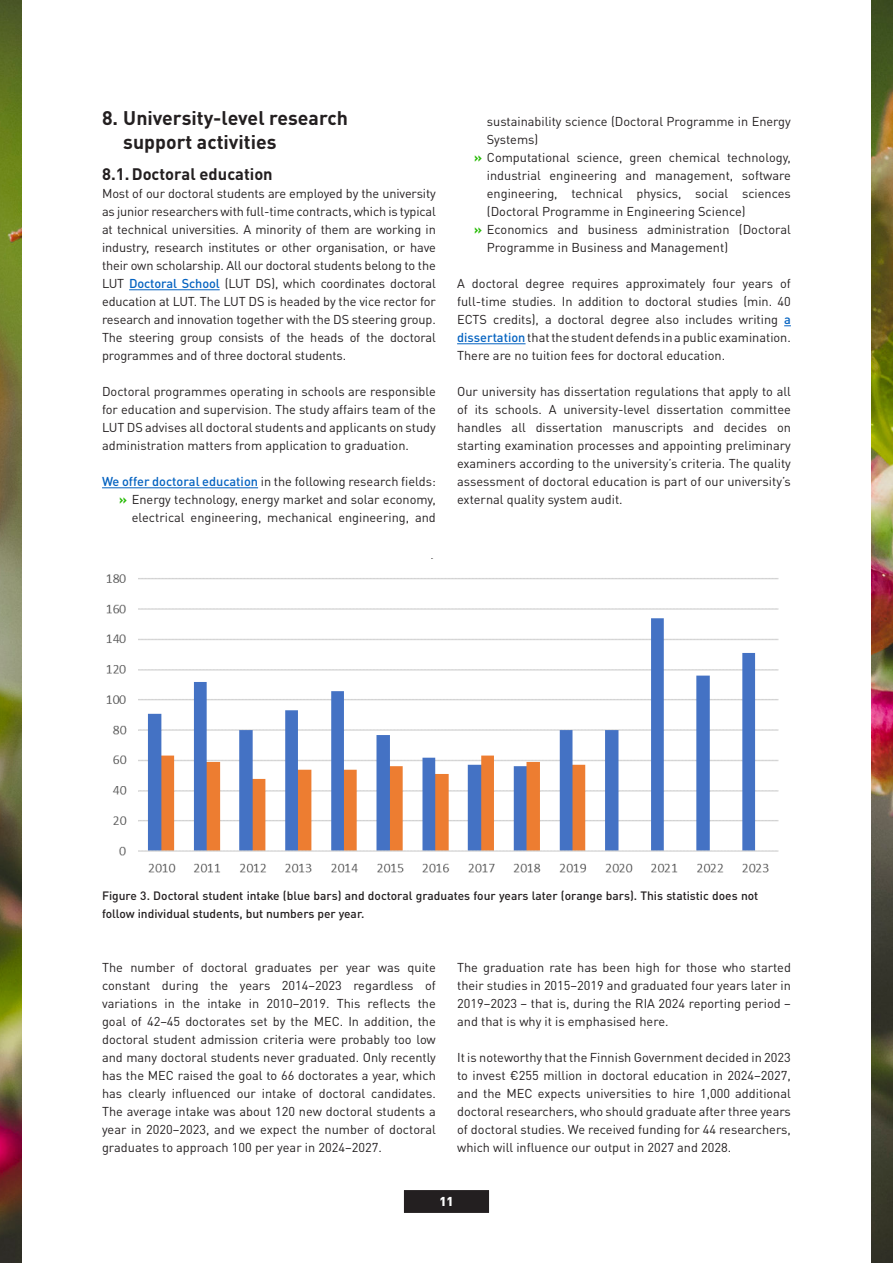
<style>
.page{position:relative;width:893px;height:1263px;background:#fff}
.page>*{position:absolute;margin:0;border:0;box-sizing:border-box;transform-origin:0 0}
.t1{font:700 19.5px/24px "DIN Pro";color:#231f20}
.t2{font:700 16.5px "DIN Pro";color:#231f20}
.p___Leipis{font:12.75px/18px "DIN Pro";color:#231f20;text-align:justify}
.Sivunumero{font:900 12.75px "DIN Pro";color:#fff}
.p___Kuvateksti{font:500 12px/18px "DIN Pro";color:#231f20}
.s1{font-weight:500;color:#0563c1}
.s2{font-weight:700;color:#23b900}
</style>
<div class="page">
<hr style="left:129px;top:289px;width:91px;height:1px;background:#0563c1">
<hr style="left:102px;top:487px;width:156px;height:1px;background:#0563c1">
<hr style="left:457px;top:343px;width:69px;height:1px;background:#0563c1">
<img style="left:106px;top:558px;width:673px;height:315px">
<img style="left:0;top:0;width:21px;height:1263px">
<img style="left:872px;top:0;width:21px;height:1263px">
<div style="left:404px;top:1190px;width:85px;height:23px;background:#231f20"></div>
<p class="t1" style="left:123px;top:104px;width:226px;text-indent:-21px">8. University-level research support activities</p>
<p class="t2" style="left:102px;top:160px;width:172px">8.1.Doctoral education</p>
<p class="p___Leipis" style="left:102px;top:183px;width:335px">Most of our doctoral students are employed by the university as junior researchers with full-time contracts, which is typical at technical universities. A minority of them are working in industry, research institutes or other organisation, or have their own scholarship. All our doctoral students belong to the LUT <span class="s1">Doctoral School</span> (LUT DS), which coordinates doctoral education at LUT. The LUT DS is headed by the vice rector for research and innovation together with the DS steering group.<br>The steering group consists of the heads of the doctoral programmes and of three doctoral students.</p>
<p class="p___Leipis" style="left:102px;top:381px;width:335px">Doctoral programmes operating in schools are responsible for education and supervision. The study affairs team of the LUT DS advises all doctoral students and applicants on study administration matters from application to graduation.</p>
<p class="p___Leipis" style="left:102px;top:471px;width:335px"><span class="s1">We offer doctoral education</span> in the following research fields:</p>
<p class="p___Leipis" style="left:119px;top:489px;width:318px;text-align:right"><span class="s2">»</span> Energy technology, energy market and solar economy, electrical engineering, mechanical engineering, and</p>
<p class="p___Leipis" style="left:487px;top:111px;width:306px">sustainability science (Doctoral Programme in Energy<br>Systems)</p>
<p class="p___Leipis" style="left:487px;top:147px;width:306px;text-indent:-13px"><span class="s2">»</span> Computational science, green chemical technology, industrial engineering and management, software engineering, technical physics, social sciences (Doctoral Programme in Engineering Science)</p>
<p class="p___Leipis" style="left:487px;top:219px;width:306px;text-indent:-13px"><span class="s2">»</span> Economics and business administration (Doctoral<br>Programme in Business and Management)</p>
<p class="p___Leipis" style="left:457px;top:273px;width:335px">A doctoral degree requires approximately four years of full-time studies. In addition to doctoral studies (min. 40<br>ECTS credits), a doctoral degree also includes writing <span class="s1">a dissertation</span> that the student defends in a public examination.<br>There are no tuition fees for doctoral education.</p>
<p class="p___Leipis" style="left:457px;top:381px;width:335px">Our university has dissertation regulations that apply to all of its schools. A university-level dissertation committee handles all dissertation manuscripts and decides on starting examination processes and appointing preliminary examiners according to the university’s criteria. The quality assessment of doctoral education is part of our university’s external quality system audit.</p>
<p class="p___Kuvateksti" style="left:102px;top:885px;width:658px">Figure 3. Doctoral student intake (blue bars) and doctoral graduates four years later (orange bars). This statistic does not follow individual students, but numbers per year.</p>
<p class="p___Leipis" style="left:102px;top:957px;width:335px">The number of doctoral graduates per year was quite constant during the years 2014–2023 regardless of variations in the intake in 2010–2019. This reflects the goal of 42–45 doctorates set by the MEC. In addition, the doctoral student admission criteria were probably too low and many doctoral students never graduated. Only recently has the MEC raised the goal to 66 doctorates a year, which has clearly influenced our intake of doctoral candidates.<br>The average intake was about 120 new doctoral students a year in 2020–2023, and we expect the number of doctoral graduates to approach 100 per year in 2024–2027.</p>
<p class="p___Leipis" style="left:457px;top:957px;width:335px">The graduation rate has been high for those who started their studies in 2015–2019 and graduated four years later in 2019–2023 – that is, during the RIA 2024 reporting period – and that is why it is emphasised here.</p>
<p class="p___Leipis" style="left:457px;top:1047px;width:335px">It is noteworthy that the Finnish Government decided in 2023 to invest €255 million in doctoral education in 2024–2027, and the MEC expects universities to hire 1,000 additional doctoral researchers, who should graduate after three years of doctoral studies. We received funding for 44 researchers, which will influence our output in 2027 and 2028.</p>
<p class="Sivunumero" style="left:439px;top:1190px;width:16px">11</p>
</div>
